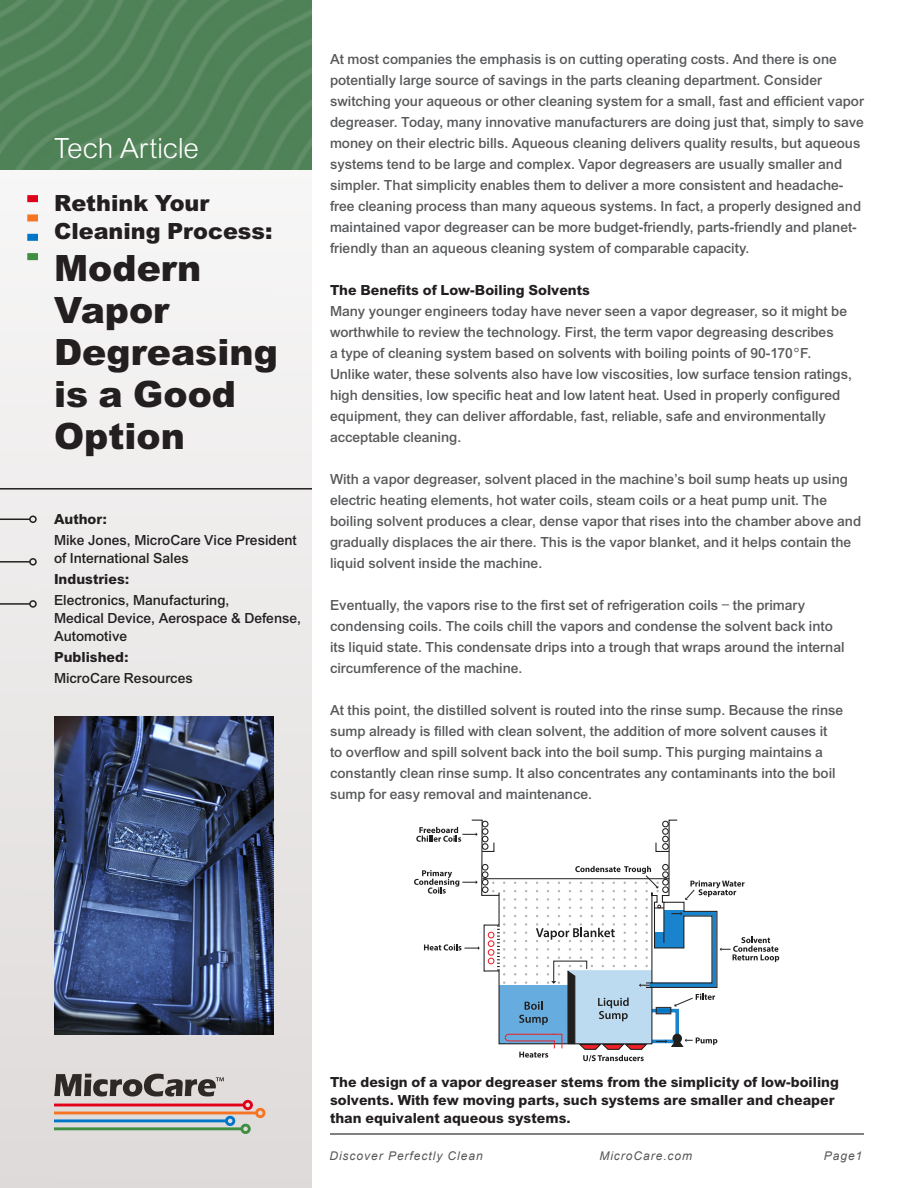
<style>
.page{position:relative;width:918px;height:1188px;background:#fff}
.page>*{position:absolute;margin:0;border:0;box-sizing:border-box;transform-origin:0 0}
.t1{font:900 39px "Arial";color:#231f20}
.t2{font:30px "Arial Lgt";letter-spacing:-.02em;color:#fff}
.t3{font:900 24px "Arial";color:#231f20}
.t4{font:15px/21px "Arial Mdm";color:#57585a}
.t5{font:15px/18px "Arial Bld";color:#231f20}
.t6{font:15px/18px "Arial Mdm";color:#231f20}
.t7{font:italic 12px "Arial";letter-spacing:.08em;color:#57585a}
</style>
<div class="page">
<svg style="left:0;top:195px;width:312px;height:993px;fill:#eeeceb"></svg>
<svg style="left:54px;top:1074px;width:211px;height:60px;background:#b4a9a5"></svg>
<svg style="left:27px;top:195px;width:10px;height:72px"></svg>
<hr style="left:0;top:488px;width:312px;height:2px;background:#231f20">
<hr style="left:0;top:519px;width:30px;height:1px;background:#231f20">
<div style="left:29px;top:516px;width:8px;height:7px;border:2px solid #231f20;border-radius:50%"></div>
<hr style="left:0;top:561px;width:30px;height:2px;background:#231f20">
<div style="left:29px;top:558px;width:8px;height:8px;border:2px solid #231f20;border-radius:50%"></div>
<hr style="left:0;top:603px;width:30px;height:2px;background:#231f20">
<div style="left:29px;top:600px;width:8px;height:8px;border:2px solid #231f20;border-radius:50%"></div>
<img style="left:54px;top:717px;width:219px;height:317px">
<svg style="left:414px;top:819px;width:365px;height:242px"></svg>
<hr style="left:330px;top:1133px;width:534px;height:2px;background:#57585a">
<img style="left:0;top:0;width:312px;height:170px">
<p class="t2" style="left:54px;top:128px;width:146px">Tech Article</p>
<p class="t3" style="left:54px;top:187px;width:157px">Rethink Your</p>
<p class="t3" style="left:54px;top:215px;width:220px">Cleaning Process:</p>
<p class="t1" style="left:54px;top:242px;width:149px">Modern</p>
<p class="t1" style="left:54px;top:284px;width:117px">Vapor</p>
<p class="t1" style="left:54px;top:326px;width:225px">Degreasing</p>
<p class="t1" style="left:54px;top:368px;width:184px">is a Good</p>
<p class="t1" style="left:54px;top:410px;width:133px">Option</p>
<p class="t5" style="left:54px;top:511px;width:55px">Author:</p>
<p class="t6" style="left:54px;top:532px;width:244px">Mike Jones, MicroCare Vice President of International Sales</p>
<p class="t5" style="left:54px;top:571px;width:77px">Industries:</p>
<p class="t6" style="left:54px;top:592px;width:177px">Electronics, Manufacturing,</p>
<p class="t6" style="left:54px;top:610px;width:249px">Medical Device, Aerospace &amp; Defense,<br>Automotive</p>
<p class="t5" style="left:54px;top:649px;width:76px">Published:</p>
<p class="t6" style="left:54px;top:670px;width:140px">MicroCare Resources</p>
<p class="t4" style="left:330px;top:50px;width:535px">At most companies the emphasis is on cutting operating costs. And there is one potentially large source of savings in the parts cleaning department. Consider switching your aqueous or other cleaning system for a small, fast and efficient vapor degreaser. Today, many innovative manufacturers are doing just that, simply to save money on their electric bills. Aqueous cleaning delivers quality results, but aqueous systems tend to be large and complex. Vapor degreasers are usually smaller and simpler. That simplicity enables them to deliver a more consistent and headache&shy;free cleaning process than many aqueous systems. In fact, a properly designed and maintained vapor degreaser can be more budget-friendly, parts-friendly and planet&shy;friendly than an aqueous cleaning system of comparable capacity.</p>
<p class="t5" style="left:330px;top:282px;width:262px">The Benefits of Low-Boiling Solvents</p>
<p class="t4" style="left:330px;top:302px;width:524px">Many younger engineers today have never seen a vapor degreaser, so it might be worthwhile to review the technology. First, the term vapor degreasing describes<br>a type of cleaning system based on solvents with boiling points of 90-170°F.<br>Unlike water, these solvents also have low viscosities, low surface tension ratings, high densities, low specific heat and low latent heat. Used in properly configured equipment, they can deliver affordable, fast, reliable, safe and environmentally acceptable cleaning.</p>
<p class="t4" style="left:330px;top:470px;width:533px">With a vapor degreaser, solvent placed in the machine’s boil sump heats up using electric heating elements, hot water coils, steam coils or a heat pump unit. The boiling solvent produces a clear, dense vapor that rises into the chamber above and gradually displaces the air there. This is the vapor blanket, and it helps contain the liquid solvent inside the machine.</p>
<p class="t4" style="left:330px;top:596px;width:516px">Eventually, the vapors rise to the first set of refrigeration coils – the primary condensing coils. The coils chill the vapors and condense the solvent back into its liquid state. This condensate drips into a trough that wraps around the internal circumference of the machine.</p>
<p class="t4" style="left:330px;top:701px;width:515px">At this point, the distilled solvent is routed into the rinse sump. Because the rinse sump already is filled with clean solvent, the addition of more solvent causes it to overflow and spill solvent back into the boil sump. This purging maintains a constantly clean rinse sump. It also concentrates any contaminants into the boil sump for easy removal and maintenance.</p>
<p class="t5" style="left:330px;top:1074px;width:511px">The design of a vapor degreaser stems from the simplicity of low-boiling solvents. With few moving parts, such systems are smaller and cheaper than equivalent aqueous systems.</p>
<p class="t7" style="left:329px;top:1148px;width:155px">Discover Perfectly Clean</p>
<p class="t7" style="left:599px;top:1148px;width:94px">MicroCare.com</p>
<p class="t7" style="left:824px;top:1148px;width:40px">Page1</p>
</div>
